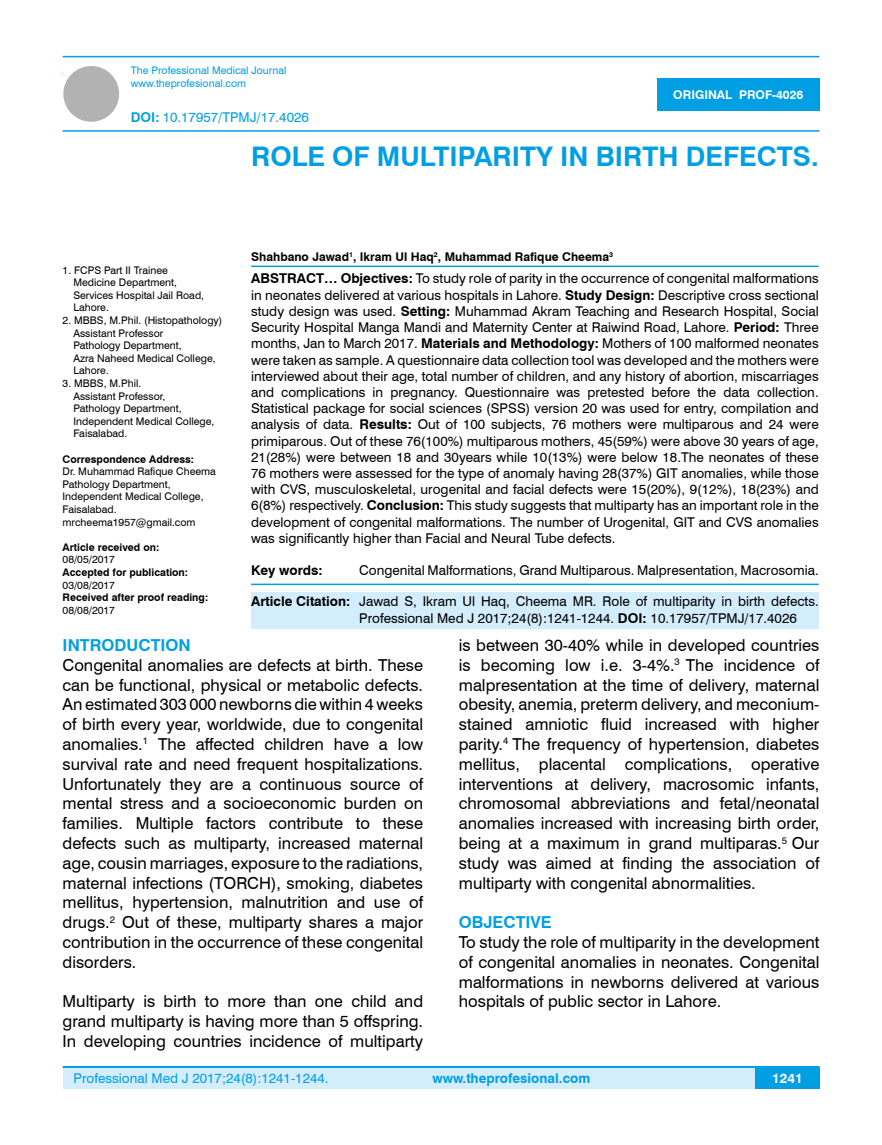
<style>
.page{position:relative;width:882px;height:1145px;background:#fff}
.page>*{position:absolute;margin:0;border:0;box-sizing:border-box;transform-origin:0 0}
.t1{font:700 27px "Swiss 721 BT";color:#009fe3}
.t2{font:16.5px/19.8px "Swiss 721 BT";color:#000;text-align:justify}
.t3{font:700 16.5px "Swiss 721 BT";color:#009fe3}
.t4{font:13.5px/16.2px "Swiss 721 BT";color:#000;text-align:justify}
.t5{font:13.5px "Swiss 721 BT";color:#009fe3}
.t6{font:700 13.5px "Swiss 721 BT";color:#009fe3}
.t7{font:700 13.5px "Swiss 721 BT";color:#000}
.t8{font:700 13.5px "Swiss 721 BT";color:#fff}
.t9{font:700 12px "Swiss 721 BT";color:#000}
.t10{font:700 12px "Swiss 721 BT";color:#fff}
.t11{font:10.5px/12.6px "Swiss 721 BT";color:#000}
.t12{font:700 10.5px "Swiss 721 BT";color:#000}
.t13{font:10.5px/12.6px "Swiss 721 BT";color:#009fe3}
.s1{font-weight:700}
</style>
<div class="page">
<div style="left:63px;top:1067px;width:756px;height:21px;background:#d4edfc"></div>
<hr style="left:63px;top:1066px;width:756px;height:2px;background:#009fe3">
<div style="left:754px;top:1068px;width:65px;height:20px;background:#009fe3"></div>
<hr style="left:63px;top:56px;width:756px;height:1px;background:#009fe3">
<hr style="left:63px;top:130px;width:756px;height:2px;background:#009fe3">
<div style="left:63px;top:66px;width:56px;height:56px;background:#b3b2b2;border-radius:50%"></div>
<div style="left:657px;top:78px;width:162px;height:33px;background:#009fe3"></div>
<hr style="left:251px;top:265px;width:567px;height:2px;background:#009fe3">
<hr style="left:251px;top:583px;width:567px;height:2px;background:#009fe3">
<div style="left:251px;top:592px;width:567px;height:36px;background:#d4edfc"></div>
<p class="t13" style="left:131px;top:64px;width:157px">The Professional Medical Journal www.theprofesional.com</p>
<p class="t5" style="left:131px;top:108px;width:179px"><span class="s1">DOI:</span> 10.17957/TPMJ/17.4026</p>
<p class="t10" style="left:673px;top:87px;width:131px">ORIGINAL PROF-4026</p>
<h1 class="t1" style="left:251px;top:137px;width:568px">ROLE OF MULTIPARITY IN BIRTH DEFECTS.</h1>
<p class="t9" style="left:251px;top:248px;width:363px">Shahbano Jawad<sup>1</sup>, Ikram Ul Haq<sup>2</sup>, Muhammad Rafique Cheema<sup>3</sup></p>
<p class="t11" style="left:73px;top:263px;width:132px;text-indent:-11px">1. FCPS Part II Trainee<br>Medicine Department,<br>Services Hospital Jail Road,<br>Lahore.</p>
<p class="t11" style="left:73px;top:313px;width:150px;text-indent:-11px">2. MBBS, M.Phil. (Histopathology)<br>Assistant Professor<br>Pathology Department,<br>Azra Naheed Medical College,<br>Lahore.</p>
<p class="t11" style="left:73px;top:376px;width:142px;text-indent:-11px">3. MBBS, M.Phil.<br>Assistant Professor,<br>Pathology Department,<br>Independent Medical College,<br>Faisalabad.</p>
<p class="t12" style="left:63px;top:451px;width:133px">Correspondence Address:</p>
<p class="t11" style="left:63px;top:465px;width:155px">Dr. Muhammad Rafique Cheema<br>Pathology Department,<br>Independent Medical College,<br>Faisalabad. mrcheema1957@gmail.com</p>
<p class="t12" style="left:63px;top:540px;width:98px">Article received on:</p>
<p class="t11" style="left:63px;top:553px;width:54px">08/05/2017</p>
<p class="t12" style="left:63px;top:565px;width:127px">Accepted for publication:</p>
<p class="t11" style="left:63px;top:578px;width:54px">03/08/2017</p>
<p class="t12" style="left:63px;top:590px;width:147px">Received after proof reading:</p>
<p class="t11" style="left:63px;top:603px;width:54px">08/08/2017</p>
<p class="t4" style="left:359px;top:593px;width:461px;text-indent:-108px"><span class="s1">Article Citation:</span> Jawad S, Ikram Ul Haq, Cheema MR. Role of multiparity in birth defects.<br>Professional Med J 2017;24(8):1241-1244. <span class="s1">DOI:</span> 10.17957/TPMJ/17.4026</p>
<p class="t3" style="left:63px;top:633px;width:130px">INTRODUCTION</p>
<p class="t2" style="left:63px;top:654px;width:362px">Congenital anomalies are defects at birth. These can be functional, physical or metabolic defects.<br>An estimated 303 000 newborns die within 4 weeks of birth every year, worldwide, due to congenital anomalies.<sup>1</sup> The affected children have a low survival rate and need frequent hospitalizations.<br>Unfortunately they are a continuous source of mental stress and a socioeconomic burden on families. Multiple factors contribute to these defects such as multiparty, increased maternal age, cousin marriages, exposure to the radiations, maternal infections (TORCH), smoking, diabetes mellitus, hypertension, malnutrition and use of drugs.<sup>2</sup> Out of these, multiparty shares a major contribution in the occurrence of these congenital disorders.</p>
<p class="t2" style="left:63px;top:991px;width:362px">Multiparty is birth to more than one child and grand multiparty is having more than 5 offspring.<br>In developing countries incidence of multiparty</p>
<p class="t4" style="left:251px;top:270px;width:569px"><span class="s1">ABSTRACT… Objectives:</span> To study role of parity in the occurrence of congenital malformations in neonates delivered at various hospitals in Lahore. <span class="s1">Study Design:</span> Descriptive cross sectional study design was used. <span class="s1">Setting:</span> Muhammad Akram Teaching and Research Hospital, Social Security Hospital Manga Mandi and Maternity Center at Raiwind Road, Lahore. <span class="s1">Period:</span> Three months, Jan to March 2017. <span class="s1">Materials and Methodology:</span> Mothers of 100 malformed neonates were taken as sample. A questionnaire data collection tool was developed and the mothers were interviewed about their age, total number of children, and any history of abortion, miscarriages and complications in pregnancy. Questionnaire was pretested before the data collection.<br>Statistical package for social sciences (SPSS) version 20 was used for entry, compilation and analysis of data. <span class="s1">Results:</span> Out of 100 subjects, 76 mothers were multiparous and 24 were primiparous. Out of these 76(100%) multiparous mothers, 45(59%) were above 30 years of age, 21(28%) were between 18 and 30years while 10(13%) were below 18.The neonates of these 76 mothers were assessed for the type of anomaly having 28(37%) GIT anomalies, while those with CVS, musculoskeletal, urogenital and facial defects were 15(20%), 9(12%), 18(23%) and 6(8%) respectively. <span class="s1">Conclusion:</span> This study suggests that multiparty has an important role in the development of congenital malformations. The number of Urogenital, GIT and CVS anomalies was significantly higher than Facial and Neural Tube defects.</p>
<p class="t7" style="left:251px;top:561px;width:73px">Key words:</p>
<p class="t4" style="left:359px;top:562px;width:460px">Congenital Malformations, Grand Multiparous. Malpresentation, Macrosomia.</p>
<p class="t2" style="left:458px;top:634px;width:362px">is between 30-40% while in developed countries is becoming low i.e. 3-4%.<sup>3</sup> The incidence of malpresentation at the time of delivery, maternal obesity, anemia, preterm delivery, and meconium&shy;stained amniotic fluid increased with higher parity.<sup>4</sup> The frequency of hypertension, diabetes mellitus, placental complications, operative interventions at delivery, macrosomic infants, chromosomal abbreviations and fetal/neonatal anomalies increased with increasing birth order, being at a maximum in grand multiparas.<sup>5</sup> Our study was aimed at finding the association of multiparty with congenital abnormalities.</p>
<p class="t3" style="left:458px;top:911px;width:94px">OBJECTIVE</p>
<p class="t2" style="left:458px;top:931px;width:362px">To study the role of multiparity in the development of congenital anomalies in neonates. Congenital malformations in newborns delivered at various hospitals of public sector in Lahore.</p>
<p class="t5" style="left:74px;top:1069px;width:256px">Professional Med J 2017;24(8):1241-1244.</p>
<p class="t6" style="left:432px;top:1069px;width:159px">www.theprofesional.com</p>
<p class="t8" style="left:771px;top:1069px;width:32px">1241</p>
</div>
